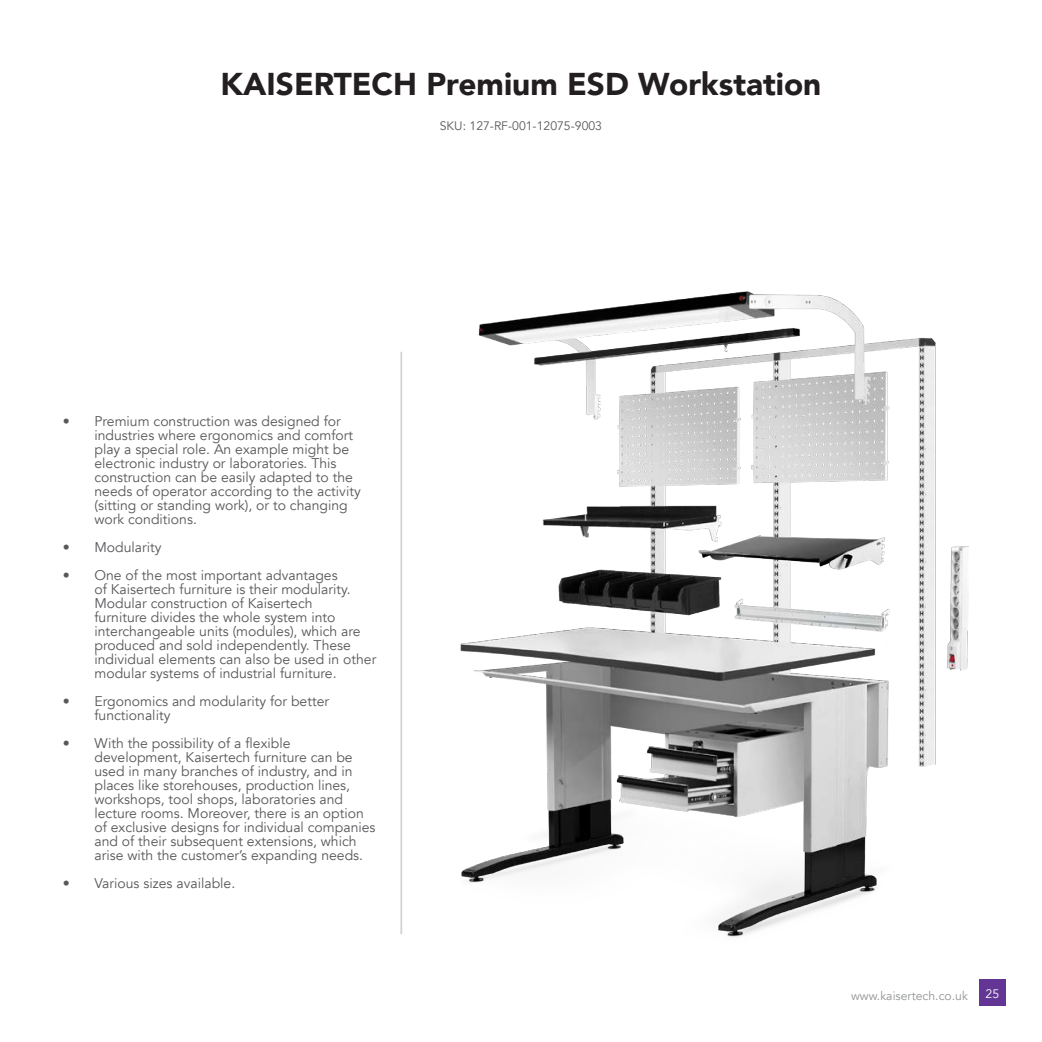
<style>
.page{position:relative;width:1042px;height:1042px;background:#fff}
.page>*{position:absolute;margin:0;border:0;box-sizing:border-box;transform-origin:0 0}
.t1{font:900 31.5px "Avenir";color:#231f20}
.t2{font:14px/14px "Avenir";color:#57585a}
.t3{font:12.25px "Avenir";color:#57585a}
.t4{font:12.25px "Avenir";color:#939598}
.t5{font:12.25px "Avenir";color:#fff}
</style>
<div class="page">
<div style="left:979px;top:979px;width:26px;height:26px;background:#633695"></div>
<img style="left:460px;top:292px;width:508px;height:645px">
<hr style="left:400px;top:352px;width:2px;height:582px;background:#d1d2d4">
<p class="t1" style="left:220px;top:57px;width:602px">KAISERTECH Premium ESD Workstation</p>
<p class="t3" style="left:440px;top:118px;width:164px">SKU: 127-RF-001-12075-9003</p>
<p class="t2" style="left:94px;top:414px;width:268px;text-indent:-32px">• Premium construction was designed for industries where ergonomics and comfort play a special role. An example might be electronic industry or laboratories. This construction can be easily adapted to the needs of operator according to the activity (sitting or standing work), or to changing work conditions.</p>
<p class="t2" style="left:63px;top:540px;width:100px">• Modularity</p>
<p class="t2" style="left:94px;top:568px;width:283px;text-indent:-32px">• One of the most important advantages<br>of Kaisertech furniture is their modularity.<br>Modular construction of Kaisertech<br>furniture divides the whole system into interchangeable units (modules), which are produced and sold independently. These individual elements can also be used in other modular systems of industrial furniture.</p>
<p class="t2" style="left:94px;top:694px;width:236px;text-indent:-32px">• Ergonomics and modularity for better functionality</p>
<p class="t2" style="left:94px;top:736px;width:283px;text-indent:-32px">• With the possibility of a flexible development, Kaisertech furniture can be used in many branches of industry, and in places like storehouses, production lines, workshops, tool shops, laboratories and lecture rooms. Moreover, there is an option of exclusive designs for individual companies and of their subsequent extensions, which arise with the customer’s expanding needs.</p>
<p class="t2" style="left:63px;top:876px;width:174px">• Various sizes available.</p>
<p class="t4" style="left:851px;top:988px;width:118px">www.kaisertech.co.uk</p>
<p class="t5" style="left:985px;top:987px;width:15px">25</p>
</div>
